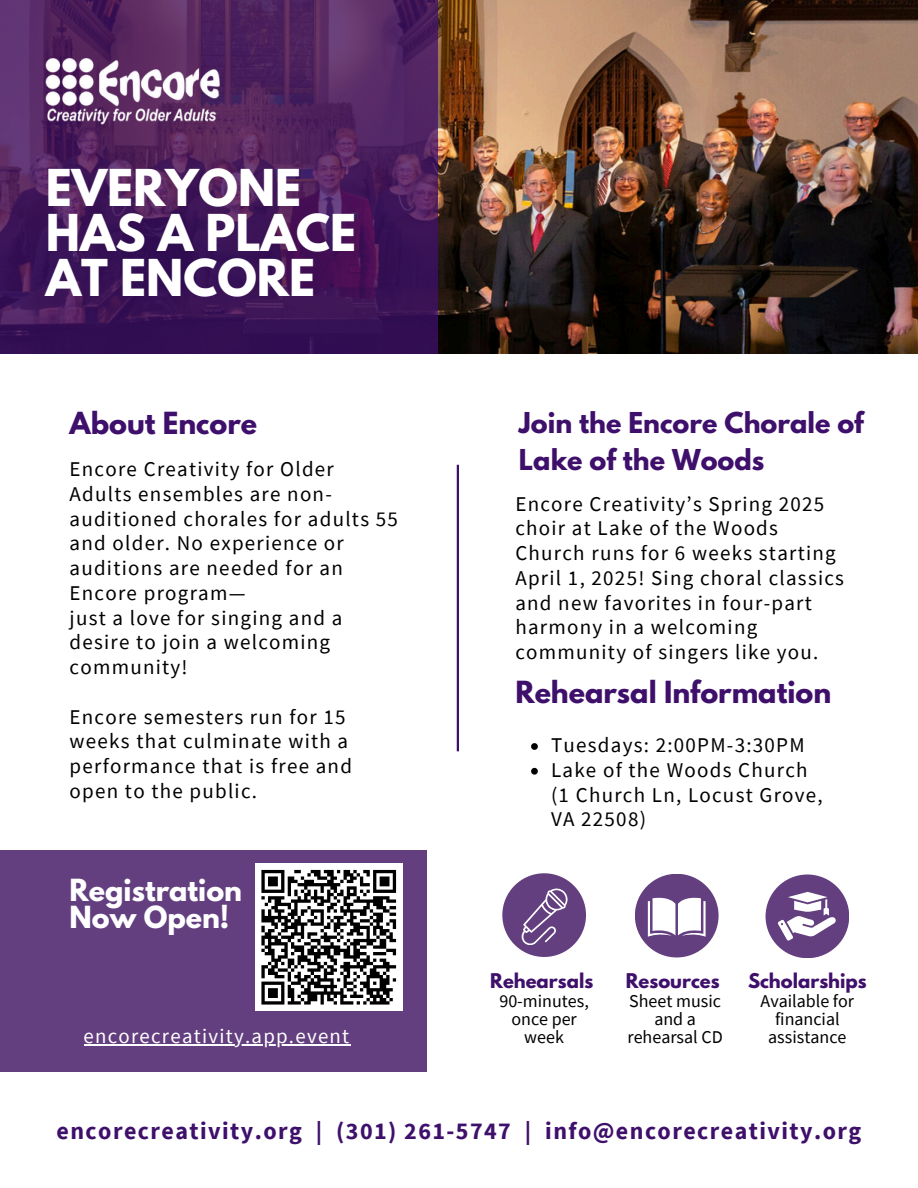
<style>
.page{position:relative;width:918px;height:1188px;background:#fff}
.page>*{position:absolute;margin:0;border:0;box-sizing:border-box;transform-origin:0 0}
.t1{font:700 45px/45px "League Spartan";color:#fff}
.t2{font:700 27px "League Spartan";color:#3f106b}
.t3{font:700 27px/27px "League Spartan";color:#fff}
.t4{font:700 25.5px/37.2px "League Spartan";color:#3f106b}
.t5{font:700 24px "Source Sans Pro";letter-spacing:.06em;color:#3f106b}
.t6{font:21px/24.8px "Source Sans Pro";letter-spacing:.06em;color:#000}
.t7{font:20.85px "Source Sans Pro";letter-spacing:.06em;color:#fff}
.t8{font:18px/18px "Source Sans Pro";color:#000;text-align:center}
.t9{font:700 18px "League Spartan";color:#3f106b}
</style>
<div class="page">
<img style="left:438px;top:0;width:480px;height:353px">
<svg style="left:0;top:0;width:438px;height:354px;background:#481d5c"></svg>
<img style="left:46px;top:58px;width:173px;height:67px">
<hr style="left:457px;top:465px;width:2px;height:286px;background:#3f106b">
<svg style="left:531px;top:743px;width:7px;height:7px"></svg>
<svg style="left:531px;top:768px;width:7px;height:7px"></svg>
<div style="left:502px;top:873px;width:84px;height:84px;background:#633f80;border-radius:50%"></div>
<div style="left:766px;top:875px;width:83px;height:83px;background:#633f80;border-radius:50%"></div>
<div style="left:635px;top:874px;width:84px;height:83px;background:#633f80;border-radius:50%"></div>
<svg style="left:521px;top:888px;width:47px;height:57px"></svg>
<svg style="left:648px;top:897px;width:57px;height:39px"></svg>
<svg style="left:778px;top:892px;width:58px;height:49px"></svg>
<div style="left:0;top:850px;width:426px;height:222px;background:#633f80"></div>
<hr style="left:84px;top:1044px;width:267px;height:1px;background:#fff">
<div style="left:255px;top:863px;width:148px;height:148px;background:#fff"></div>
<svg style="left:261px;top:869px;width:136px;height:136px"></svg>
<h1 class="t1" style="left:46px;top:165px;width:312px">EVERYONE<br>HAS A PLACE<br>AT ENCORE</h1>
<p class="t2" style="left:70px;top:402px;width:189px">About Encore</p>
<p class="t6" style="left:70px;top:457px;width:330px">Encore Creativity for Older<br>Adults ensembles are non&shy;auditioned chorales for adults 55 and older. No experience or auditions are needed for an<br>Encore program—<br>just a love for singing and a desire to join a welcoming community!</p>
<p class="t6" style="left:70px;top:704px;width:284px">Encore semesters run for 15 weeks that culminate with a performance that is free and open to the public.</p>
<p class="t3" style="left:70px;top:876px;width:174px">Registration<br>Now Open!</p>
<p class="t7" style="left:84px;top:1023px;width:267px">encorecreativity.app.event</p>
<p class="t4" style="left:519px;top:403px;width:346px">Join the Encore Chorale of<br>Lake of the Woods</p>
<p class="t6" style="left:515px;top:491px;width:330px">Encore Creativity’s Spring 2025 choir at Lake of the Woods<br>Church runs for 6 weeks starting<br>April 1, 2025! Sing choral classics and new favorites in four-part harmony in a welcoming community of singers like you.</p>
<p class="t2" style="left:515px;top:671px;width:317px">Rehearsal Information</p>
<p class="t6" style="left:551px;top:733px;width:273px">Tuesdays: 2:00PM-3:30PM<br>Lake of the Woods Church (1 Church Ln, Locust Grove,<br>VA 22508)</p>
<p class="t9" style="left:490px;top:966px;width:105px">Rehearsals</p>
<p class="t8" style="left:499px;top:992px;width:91px">90-minutes, once per week</p>
<p class="t9" style="left:626px;top:966px;width:95px">Resources</p>
<p class="t8" style="left:627px;top:992px;width:97px">Sheet music and a rehearsal CD</p>
<p class="t9" style="left:748px;top:966px;width:120px">Scholarships</p>
<p class="t8" style="left:761px;top:992px;width:95px">Available for financial assistance</p>
<p class="t5" style="left:57px;top:1115px;width:806px">encorecreativity.org | (301) 261-5747 | info@encorecreativity.org</p>
</div>
